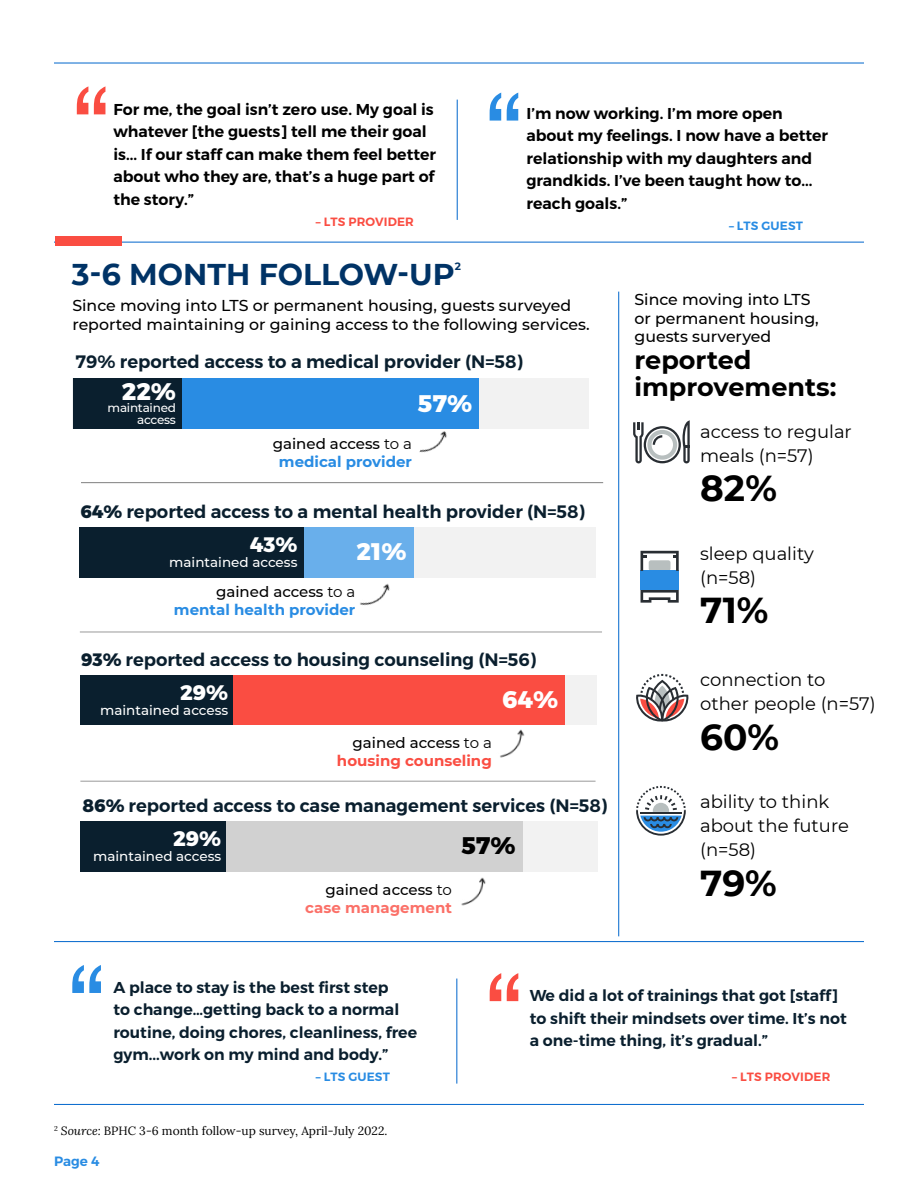
<style>
.page{position:relative;width:918px;height:1188px;background:#fff}
.page>*{position:absolute;margin:0;border:0;box-sizing:border-box;transform-origin:0 0}
.t1{font:90px "Geneva";color:#298ce3}
.t2{font:90px "Geneva";color:#fa4d42}
.t3{font:700 36px "Montserrat";color:#000}
.H2_actual{font:700 30px "Montserrat";color:#036}
.t4{font:700 25.5px "Montserrat";color:#000}
.t5{font:800 24px "Montserrat";color:#fff}
.t6{font:800 24px "Montserrat";color:#000}
.t7{font:800 21px "Montserrat";color:#fff}
.t8{font:600 18px "Montserrat";color:#0a1f2e}
.t9{font:18px/24px "Montserrat";color:#000}
.quote{font:600 15.75px/22.5px "Montserrat";color:#000}
.quote-2{font:600 15.75px/22.5px "Montserrat";color:#0a1f2e}
.t10{font:500 15.75px/18.9px "Montserrat";color:#000}
.t11{font:700 15px/18px "Montserrat";color:#298ce3;text-align:center}
.t12{font:700 15px/18px "Montserrat";color:#fa4d42;text-align:right}
.t13{font:700 15px/18px "Montserrat";color:#fb7068;text-align:right}
.t14{font:500 13.5px "Montserrat";color:#fff}
.t15{font:600 13.5px "Montserrat";color:#298ce3}
.p_source{font:12px "Lora";color:#000}
.quote_attribution{font:600 12px "Montserrat";letter-spacing:.01em;color:#fa4d42}
.quote_attribution-2{font:600 12px "Montserrat";letter-spacing:.01em;color:#298ce3}
.t16{font:500 12px "Montserrat";letter-spacing:-.02em;color:#fff}
.H2_actual-2{font:700 10.5px "Montserrat";color:#036}
.s1{font-weight:500;color:#000}
.s2{font-weight:400;color:#000}
.s3{font-weight:800}
.s4{font-style:italic}
</style>
<div class="page">
<hr style="left:54px;top:63px;width:810px;height:1px;background:#06c">
<hr style="left:54px;top:242px;width:810px;height:1px;background:#06c">
<hr style="left:54px;top:941px;width:810px;height:1px;background:#06c">
<hr style="left:54px;top:1104px;width:810px;height:1px;background:#06c">
<hr style="left:457px;top:100px;width:1px;height:120px;background:#06c">
<hr style="left:456px;top:979px;width:1px;height:105px;background:#06c">
<hr style="left:80px;top:632px;width:522px;height:1px;background:#999">
<hr style="left:80px;top:781px;width:516px;height:1px;background:#999">
<hr style="left:618px;top:292px;width:1px;height:644px;background:#06c">
<div style="left:55px;top:237px;width:67px;height:9px;background:#fa4d42"></div>
<hr style="left:81px;top:482px;width:522px;height:1px;background:#808080">
<img style="left:414px;top:428px;width:51px;height:25px">
<div style="left:73px;top:378px;width:516px;height:50px;background:#f2f2f2"></div>
<div style="left:74px;top:378px;width:109px;height:50px;background:#0a1f2e"></div>
<div style="left:182px;top:378px;width:297px;height:50px;background:#298ce3"></div>
<div style="left:79px;top:527px;width:517px;height:50px;background:#f2f2f2"></div>
<div style="left:79px;top:527px;width:225px;height:50px;background:#0a1f2e"></div>
<div style="left:304px;top:527px;width:109px;height:50px;background:#69afeb"></div>
<img style="left:352px;top:577px;width:60px;height:29px">
<svg style="left:636px;top:786px;width:50px;height:50px"></svg>
<div style="left:81px;top:821px;width:516px;height:50px;background:#f2f2f2"></div>
<div style="left:81px;top:821px;width:147px;height:50px;background:#0a1f2e"></div>
<div style="left:226px;top:821px;width:296px;height:50px;background:#d1d1d1"></div>
<img style="left:445px;top:871px;width:60px;height:35px">
<svg style="left:633px;top:420px;width:57px;height:43px"></svg>
<svg style="left:641px;top:590px;width:38px;height:13px"></svg>
<div style="left:640px;top:571px;width:39px;height:19px;background:#298ce3"></div>
<svg style="left:640px;top:551px;width:39px;height:20px"></svg>
<svg style="left:636px;top:674px;width:53px;height:47px"></svg>
<img style="left:500px;top:729px;width:25px;height:29px">
<div style="left:80px;top:675px;width:517px;height:50px;background:#f2f2f2"></div>
<div style="left:80px;top:675px;width:155px;height:50px;background:#0a1f2e"></div>
<div style="left:234px;top:675px;width:331px;height:50px;background:#fa4d42"></div>
<p class="t2" style="left:69px;top:74px;width:46px">“</p>
<p class="quote" style="left:113px;top:98px;width:324px">For me, the goal isn’t zero use. My goal is whatever [the guests] tell me their goal is... If our staff can make them feel better about who they are, that’s a huge part of the story.”</p>
<p class="quote_attribution" style="left:316px;top:214px;width:100px">– LTS PROVIDER</p>
<p class="t1" style="left:482px;top:80px;width:46px">“</p>
<p class="quote" style="left:526px;top:102px;width:303px">I’m now working. I’m more open about my feelings. I now have a better relationship with my daughters and grandkids. I’ve been taught how to... reach goals.”</p>
<p class="quote_attribution-2" style="left:729px;top:218px;width:75px">– LTS GUEST</p>
<h2 class="H2_actual" style="left:72px;top:253px;width:385px">3-6 MONTH FOLLOW-UP</h2>
<h2 class="H2_actual-2" style="left:455px;top:259px;width:8px">2</h2>
<h2 class="t10" style="left:72px;top:295px;width:519px">Since moving into LTS or permanent housing, guests surveyed reported maintaining or gaining access to the following services.</h2>
<h2 class="t8" style="left:76px;top:351px;width:449px">79% reported access to a medical provider (N=58)</h2>
<p class="t5" style="left:122px;top:377px;width:56px">22%</p>
<p class="t16" style="left:137px;top:412px;width:40px">access</p>
<p class="t16" style="left:108px;top:400px;width:70px">maintained</p>
<p class="t5" style="left:418px;top:388px;width:56px">57%</p>
<p class="t11" style="left:273px;top:434px;width:141px"><span class="s1">gained access</span> <span class="s2">to a </span>medical provider</p>
<h2 class="t8" style="left:80px;top:501px;width:506px"><span class="s3">64%</span> reported access to a mental health provider (N=58)</h2>
<p class="t7" style="left:250px;top:531px;width:49px">43%</p>
<p class="t14" style="left:169px;top:553px;width:130px">maintained access</p>
<p class="t5" style="left:357px;top:537px;width:51px">21%</p>
<p class="t11" style="left:174px;top:582px;width:183px;text-align:right"><span class="s1">gained access</span> <span class="s2">to a </span>mental health provider</p>
<h2 class="t8" style="left:81px;top:648px;width:457px"><span class="s3">93%</span> reported access to housing counseling (N=56)</h2>
<p class="t7" style="left:180px;top:679px;width:50px">29%</p>
<p class="t14" style="left:100px;top:700px;width:130px">maintained access</p>
<p class="t12" style="left:337px;top:733px;width:156px"><span class="s1">gained access</span> <span class="s2">to a </span>housing counseling</p>
<p class="t5" style="left:502px;top:685px;width:58px">64%</p>
<h2 class="t8" style="left:83px;top:795px;width:526px"><span class="s3">86%</span> reported access to case management services (N=58)</h2>
<p class="t7" style="left:173px;top:825px;width:50px">29%</p>
<p class="t14" style="left:93px;top:847px;width:130px">maintained access</p>
<p class="t6" style="left:461px;top:831px;width:56px">57%</p>
<p class="t13" style="left:305px;top:880px;width:148px"><span class="s1">gained access</span> <span class="s2">to </span>case management</p>
<h2 class="t10" style="left:634px;top:289px;width:186px">Since moving into LTS or permanent housing, guests surveryed</h2>
<h2 class="t4" style="left:634px;top:342px;width:118px">reported</h2>
<h2 class="t4" style="left:634px;top:369px;width:203px">improvements:</h2>
<p class="t9" style="left:700px;top:419px;width:153px">access to regular meals (n=57)</p>
<p class="t3" style="left:700px;top:463px;width:78px">82%</p>
<p class="t9" style="left:700px;top:541px;width:115px">sleep quality (n=58)</p>
<p class="t3" style="left:700px;top:585px;width:70px">71%</p>
<p class="t9" style="left:700px;top:667px;width:177px">connection to other people (n=57)</p>
<p class="t3" style="left:700px;top:711px;width:80px">60%</p>
<p class="t9" style="left:700px;top:789px;width:150px">ability to think about the future (n=58)</p>
<p class="t3" style="left:700px;top:857px;width:78px">79%</p>
<p class="t1" style="left:64px;top:952px;width:46px">“</p>
<p class="t2" style="left:482px;top:960px;width:46px">“</p>
<p class="quote-2" style="left:113px;top:976px;width:305px">A place to stay is the best first step<br>to change…getting back to a normal routine, doing chores, cleanliness, free gym...work on my mind and body.”</p>
<p class="quote_attribution-2" style="left:316px;top:1070px;width:75px">– LTS GUEST</p>
<p class="quote-2" style="left:530px;top:985px;width:318px">We did a lot of trainings that got [staff] to shift their mindsets over time. It’s not a one-time thing, it’s gradual.”</p>
<p class="quote_attribution" style="left:732px;top:1069px;width:100px">– LTS PROVIDER</p>
<p class="p_source" style="left:54px;top:1122px;width:335px"><sup>2</sup> <span class="s4">Source:</span> BPHC 3-6 month follow-up survey, April-July 2022.</p>
<p class="t15" style="left:54px;top:1153px;width:47px">Page 4</p>
</div>
